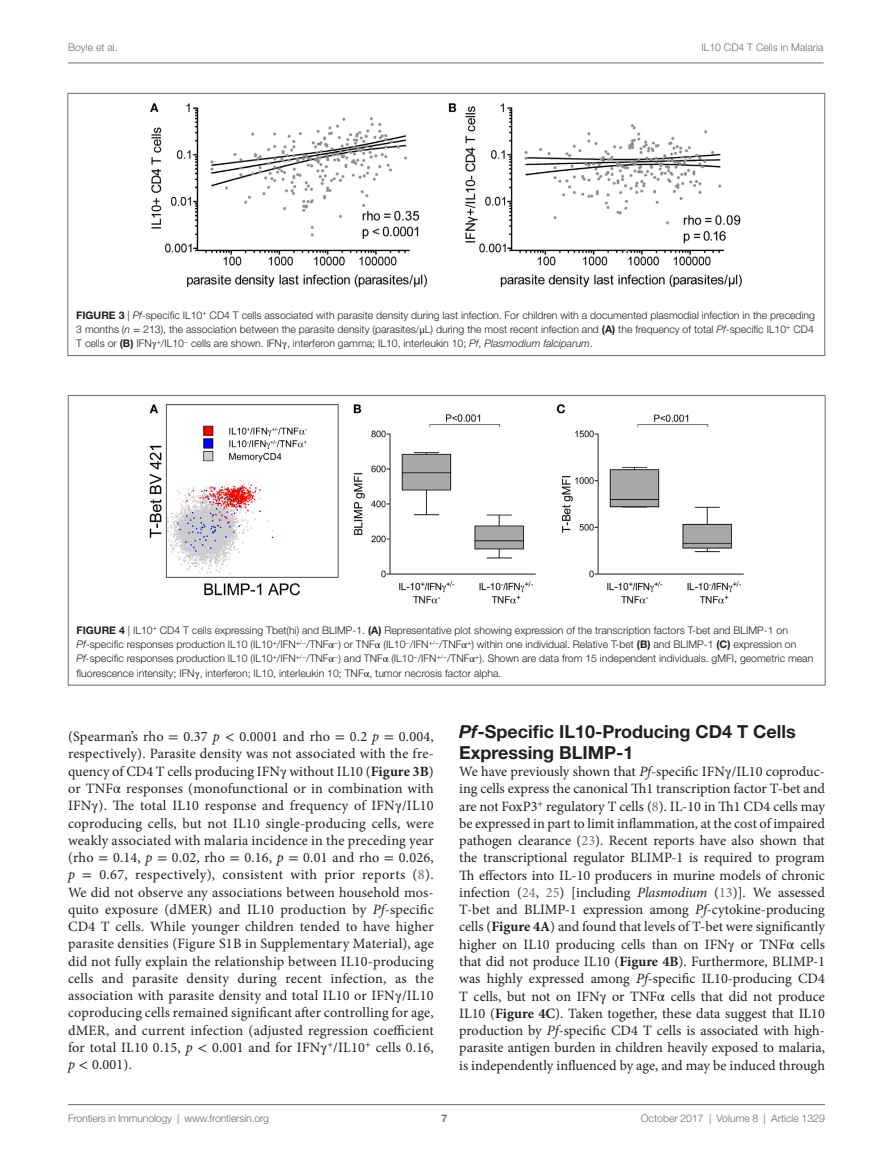
<style>
.page{position:relative;width:893px;height:1170px;background:#fff}
.page>*{position:absolute;margin:0;border:0;box-sizing:border-box;transform-origin:0 0}
.t1{font:700 18px/21px "Helvetica Neue LT Std";color:#231f20}
.t2{font:14.25px/17.2px "Minion Pro";letter-spacing:.005em;color:#231f20;text-align:justify}
.t3{font:300 10.5px/14.2px "Helvetica Neue LT Std";color:#231f20;text-align:justify}
.t4{font:300 10.5px "Helvetica Neue LT Std";color:#6c6d70}
.t5{font:700 10.5px "Helvetica Neue LT Std";color:#6c6d70}
.s1{font-weight:700}
.s2{font-style:italic}
.s3{font-family:"STIX General";font-weight:400}
.s4{font-family:"STIX General"}
.s5{color:#6c6d70}
</style>
<div class="page">
<img style="left:150px;top:103px;width:592px;height:185px">
<div style="left:68px;top:93px;width:757px;height:263px;border:1px solid #6c6d70"></div>
<img style="left:149px;top:404px;width:595px;height:200px">
<hr style="left:68px;top:1104px;width:757px;height:1px;background:#6c6d70">
<hr style="left:68px;top:63px;width:755px;height:1px;background:#6c6d70">
<p class="t4" style="left:68px;top:41px;width:51px">Boyle et al.</p>
<p class="t4" style="left:701px;top:41px;width:124px">IL10 CD4 T Cells in Malaria</p>
<p class="t3" style="left:76px;top:307px;width:740px"><span class="s1">Figure 3</span> | <span class="s2">Pf</span>-specific IL10<sup>+</sup> CD4 T cells associated with parasite density during last infection. For children with a documented plasmodial infection in the preceding 3 months (<span class="s2">n</span> <span class="s3">=</span> 213), the association between the parasite density (parasites/<span class="s3">μ</span>L) during the most recent infection and <span class="s1">(A)</span> the frequency of total <span class="s2">Pf</span>-specific IL10<sup>+</sup> CD4<br>T cells or <span class="s1">(B)</span> IFN<span class="s3">γ</span><sup>+</sup>/IL10<sup>−</sup> cells are shown. IFN<span class="s3">γ</span>, interferon gamma; IL10, interleukin 10; <span class="s2">Pf</span>, <span class="s2">Plasmodium falciparum</span>.</p>
<p class="t3" style="left:77px;top:622px;width:738px;text-align:left"><span class="s1">Figure 4</span> | IL10<sup>+</sup> CD4 T cells expressing Tbet(hi) and BLIMP-1. <span class="s1">(A)</span> Representative plot showing expression of the transcription factors T-bet and BLIMP-1 on <span class="s2">Pf-</span>specific responses production IL10 (IL10<sup>+</sup>/IFN<sup>+</sup><sup>/</sup><sup>−</sup>/TNF<span class="s3">α</span><sup>−</sup>) or TNF<span class="s3">α</span> (IL10<sup>−</sup>/IFN<sup>+</sup><sup>/</sup><sup>−</sup>/TNF<span class="s3">α</span><sup>+</sup>) within one individual. Relative T-bet <span class="s1">(B)</span> and BLIMP-1 <span class="s1">(C)</span> expression on <span class="s2">Pf-</span>specific responses production IL10 (IL10<sup>+</sup>/IFN<sup>+</sup><sup>/</sup><sup>−</sup>/TNF<span class="s3">α</span><sup>−</sup>) and TNF<span class="s3">α</span> (IL10<sup>−</sup>/IFN<sup>+</sup><sup>/</sup><sup>−</sup>/TNF<span class="s3">α</span><sup>+</sup>). Shown are data from 15 independent individuals. gMFI, geometric mean fluorescence intensity; IFN<span class="s3">γ</span>, interferon; IL10, interleukin 10; TNF<span class="s3">α</span>, tumor necrosis factor alpha.</p>
<p class="t2" style="left:68px;top:728px;width:367px">(Spearman’s rho <span class="s4">=</span> 0.37 <span class="s2">p</span> <span class="s4">&lt;</span> 0.0001 and rho <span class="s4">=</span> 0.2 <span class="s2">p</span> <span class="s4">=</span> 0.004, respectively). Parasite density was not associated with the fre&shy;quency of CD4 T cells producing IFN<span class="s4">γ</span> without IL10 (<span class="s1">Figure 3B</span>) or TNF<span class="s4">α</span> responses (monofunctional or in combination with IFN<span class="s4">γ</span>). The total IL10 response and frequency of IFN<span class="s4">γ</span>/IL10 coproducing cells, but not IL10 single-producing cells, were weakly associated with malaria incidence in the preceding year (rho <span class="s4">=</span> 0.14, <span class="s2">p</span> <span class="s4">=</span> 0.02, rho <span class="s4">=</span> 0.16, <span class="s2">p</span> <span class="s4">=</span> 0.01 and rho <span class="s4">=</span> 0.026, <span class="s2">p</span> <span class="s4">=</span> 0.67, respectively), consistent with prior reports (<span class="s5">8</span>).<br>We did not observe any associations between household mos&shy;quito exposure (dMER) and IL10 production by <span class="s2">Pf</span>-specific CD4 T cells. While younger children tended to have higher parasite densities (Figure S1B in Supplementary Material), age did not fully explain the relationship between IL10-producing cells and parasite density during recent infection, as the association with parasite density and total IL10 or IFN<span class="s4">γ</span>/IL10 coproducing cells remained significant after controlling for age, dMER, and current infection (adjusted regression coefficient for total IL10 0.15, <span class="s2">p</span> <span class="s4">&lt;</span> 0.001 and for IFN<span class="s4">γ</span><sup>+</sup>/IL10<sup>+</sup> cells 0.16, <span class="s2">p</span> <span class="s4">&lt;</span> 0.001).</p>
<p class="t1" style="left:459px;top:720px;width:338px"><span class="s2">Pf</span>-Specific IL10-Producing CD4 T Cells<br>Expressing BLI MP-1</p>
<p class="t2" style="left:459px;top:762px;width:367px">We have previously shown that <span class="s2">Pf</span>-specific IFN<span class="s4">γ</span>/IL10 coproduc&shy;ing cells express the canonical Th1 transcription factor T-bet and are not FoxP3<sup>+</sup> regulatory T cells (<span class="s5">8</span>). IL-10 in Th1 CD4 cells may be expressed in part to limit inflammation, at the cost of impaired pathogen clearance (<span class="s5">23</span>). Recent reports have also shown that the transcriptional regulator BLIMP-1 is required to program Th effectors into IL-10 producers in murine models of chronic infection (<span class="s5">24</span>, <span class="s5">25</span>) [including <span class="s2">Plasmodium</span> (<span class="s5">13</span>)]. We assessed T-bet and BLIMP-1 expression among <span class="s2">Pf</span>-cytokine-producing cells (<span class="s1">Figure 4A</span>) and found that levels of T-bet were significantly higher on IL10 producing cells than on IFN<span class="s4">γ</span> or TNF<span class="s4">α</span> cells that did not produce IL10 (<span class="s1">Figure 4B</span>). Furthermore, BLIMP-1 was highly expressed among <span class="s2">Pf</span>-specific IL10-producing CD4<br>T cells, but not on IFN<span class="s4">γ</span> or TNF<span class="s4">α</span> cells that did not produce IL10 (<span class="s1">Figure 4C</span>). Taken together, these data suggest that IL10 production by <span class="s2">Pf</span>-specific CD4 T cells is associated with high&shy;parasite antigen burden in children heavily exposed to malaria, is independently influenced by age, and may be induced through</p>
<p class="t4" style="left:68px;top:1111px;width:203px">Frontiers in Immunology | www.frontiersin.org</p>
<p class="t4" style="left:641px;top:1111px;width:186px">October 2017 | Volume 8 | Article 1329</p>
<p class="t5" style="left:441px;top:1111px;width:7px">7</p>
</div>
